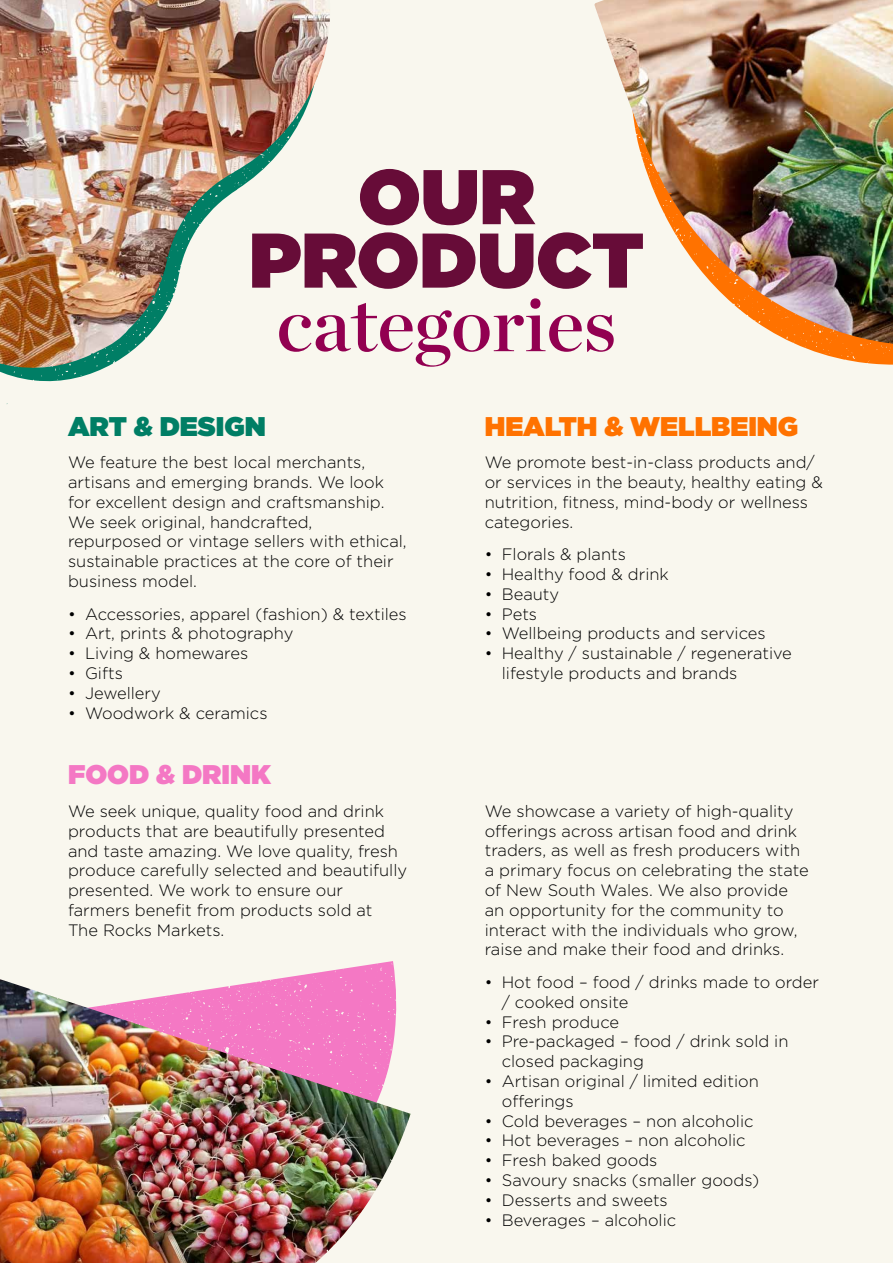
<style>
.page{position:relative;width:893px;height:1263px;background:#f9f7ee}
.page>*{position:absolute;margin:0;border:0;box-sizing:border-box;transform-origin:0 0}
.t1{font:900 77.25px/63.4px "Gotham";color:#670c38;text-align:center}
.t2{font:77.25px "Chronicle Display Semi";color:#920051}
.t3{font:900 27px "Gotham";color:#ff7200}
.t4{font:900 27px "Gotham";color:#007e65}
.t5{font:900 27px "Gotham";color:#f478c4}
.t6{font:300 16.5px/19.8px "Gotham";color:#000}
</style>
<div class="page">
<svg style="left:796px;top:344px;width:97px;height:21px;fill:#ff7200"></svg>
<svg style="left:276px;top:961px;width:119px;height:18px"></svg>
<img style="left:0;top:979px;width:411px;height:284px">
<svg style="left:1px;top:372px;width:94px;height:10px"></svg>
<img style="left:0;top:0;width:330px;height:372px">
<img style="left:594px;top:0;width:299px;height:344px">
<h1 class="t1" style="left:249px;top:164px;width:396px">OUR<br>PRODUCT</h1>
<h1 class="t2" style="left:277px;top:264px;width:341px">categories</h1>
<h2 class="t4" style="left:68px;top:407px;width:199px">ART &amp; DESIGN</h2>
<p class="t6" style="left:68px;top:452px;width:340px">We feature the best local merchants, artisans and emerging brands. We look for excellent design and craftsmanship.<br>We seek original, handcrafted, repurposed or vintage sellers with ethical, sustainable practices at the core of their business model.</p>
<p class="t6" style="left:68px;top:603px;width:340px">• Accessories, apparel (fashion) &amp; textiles</p>
<p class="t6" style="left:68px;top:623px;width:227px">• Art, prints &amp; photography</p>
<p class="t6" style="left:68px;top:643px;width:182px">• Living &amp; homewares</p>
<p class="t6" style="left:68px;top:663px;width:56px">• Gifts</p>
<p class="t6" style="left:68px;top:683px;width:94px">• Jewellery</p>
<p class="t6" style="left:68px;top:702px;width:201px">• Woodwork &amp; ceramics</p>
<h2 class="t3" style="left:485px;top:407px;width:315px">HEALTH &amp; WELLBEING</h2>
<p class="t6" style="left:485px;top:452px;width:340px">We promote best-in-class products and/ or services in the beauty, healthy eating &amp; nutrition, fitness, mind-body or wellness categories.</p>
<p class="t6" style="left:485px;top:544px;width:143px">• Florals &amp; plants</p>
<p class="t6" style="left:485px;top:564px;width:186px">• Healthy food &amp; drink</p>
<p class="t6" style="left:485px;top:584px;width:76px">• Beauty</p>
<p class="t6" style="left:485px;top:603px;width:54px">• Pets</p>
<p class="t6" style="left:485px;top:623px;width:282px">• Wellbeing products and services</p>
<p class="t6" style="left:502px;top:643px;width:292px;text-indent:-17px">• Healthy / sustainable / regenerative lifestyle products and brands</p>
<h2 class="t5" style="left:68px;top:755px;width:204px">FOOD &amp; DRINK</h2>
<p class="t6" style="left:68px;top:801px;width:341px">We seek unique, quality food and drink products that are beautifully presented and taste amazing. We love quality, fresh produce carefully selected and beautifully presented. We work to ensure our farmers benefit from products sold at<br>The Rocks Markets.</p>
<p class="t6" style="left:485px;top:801px;width:325px">We showcase a variety of high-quality offerings across artisan food and drink traders, as well as fresh producers with a primary focus on celebrating the state of New South Wales. We also provide an opportunity for the community to interact with the individuals who grow, raise and make their food and drinks.</p>
<p class="t6" style="left:502px;top:972px;width:319px;text-indent:-17px">• Hot food – food / drinks made to order / cooked onsite</p>
<p class="t6" style="left:485px;top:1011px;width:136px">• Fresh produce</p>
<p class="t6" style="left:502px;top:1031px;width:288px;text-indent:-17px">• Pre-packaged – food / drink sold in closed packaging</p>
<p class="t6" style="left:502px;top:1071px;width:258px;text-indent:-17px">• Artisan original / limited edition offerings</p>
<p class="t6" style="left:485px;top:1110px;width:270px">• Cold beverages – non alcoholic</p>
<p class="t6" style="left:485px;top:1130px;width:262px">• Hot beverages – non alcoholic</p>
<p class="t6" style="left:485px;top:1150px;width:174px">• Fresh baked goods</p>
<p class="t6" style="left:485px;top:1170px;width:276px">• Savoury snacks (smaller goods)</p>
<p class="t6" style="left:485px;top:1190px;width:185px">• Desserts and sweets</p>
<p class="t6" style="left:485px;top:1209px;width:193px">• Beverages – alcoholic</p>
</div>
